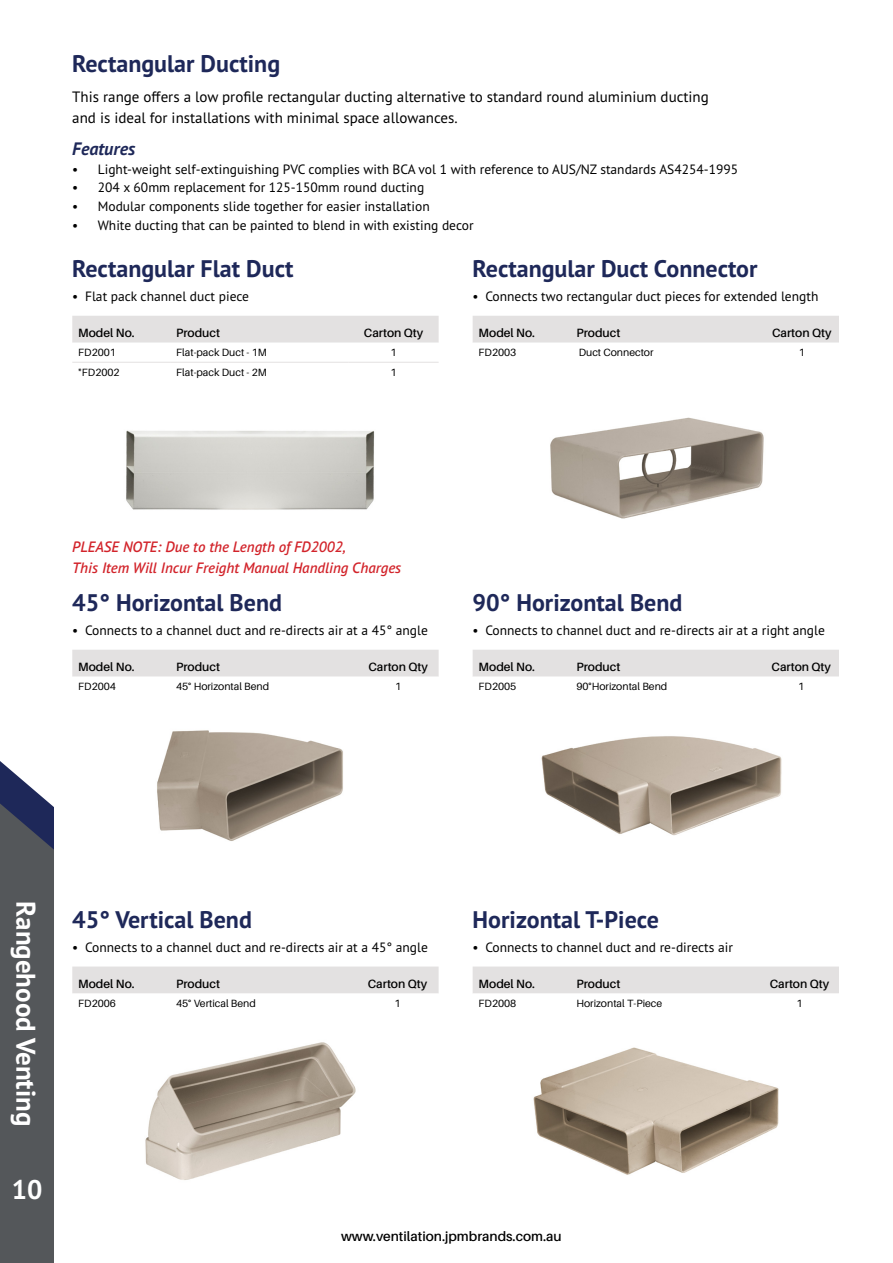
<style>
.page{position:relative;width:893px;height:1263px;background:#fff}
.page>*{position:absolute;margin:0;border:0;box-sizing:border-box;transform-origin:0 0}
.t1{font:700 27px "PT Sans Pro";color:#fff}
.t2{font:700 24px "PT Sans Pro";color:#1e2859}
.t3{font:italic 700 18px "PT Sans Pro";color:#1e2859}
.t4{font:15px/21px "PT Sans Pro";color:#000}
.t5{font:italic 600 15px/21px "PT Sans Pro";color:#d2232a}
.t6{font:13.5px "PT Sans Pro";color:#000}
.t7{font:600 13.5px "Aileron";color:#000}
.t8{font:600 12px "Aileron";color:#000}
.t9{font:10.5px "Aileron";color:#000}
.s1{font-family:"PT Sans Pro"}
</style>
<div class="page">
<img style="left:126px;top:430px;width:249px;height:80px">
<img style="left:550px;top:417px;width:214px;height:102px">
<img style="left:157px;top:730px;width:186px;height:111px">
<img style="left:541px;top:736px;width:241px;height:100px">
<img style="left:145px;top:1042px;width:211px;height:138px">
<img style="left:533px;top:1047px;width:246px;height:128px">
<svg style="left:0;top:761px;width:54px;height:502px;background:#565a60"></svg>
<div style="left:473px;top:966px;width:366px;height:27px;background:#e3e1e1"></div>
<div style="left:72px;top:316px;width:367px;height:27px;background:#e3e1e1"></div>
<hr style="left:72px;top:362px;width:98px;height:1px;background:#e3e1e1">
<hr style="left:170px;top:362px;width:179px;height:1px;background:#e3e1e1">
<hr style="left:349px;top:362px;width:90px;height:1px;background:#e3e1e1">
<div style="left:473px;top:316px;width:366px;height:27px;background:#e3e1e1"></div>
<div style="left:72px;top:650px;width:367px;height:27px;background:#e3e1e1"></div>
<div style="left:473px;top:650px;width:366px;height:27px;background:#e3e1e1"></div>
<div style="left:72px;top:966px;width:367px;height:27px;background:#e3e1e1"></div>
<h2 class="t2" style="left:72px;top:48px;width:209px">Rectangular Ducting</h2>
<p class="t4" style="left:72px;top:86px;width:638px">This range offers a low profile rectangular ducting alternative to standard round aluminium ducting and is ideal for installations with minimal space allowances.</p>
<h3 class="t3" style="left:72px;top:136px;width:64px">Features</h3>
<p class="t6" style="left:72px;top:160px;width:667px">• Light-weight self-extinguishing PVC complies with BCA vol 1 with reference to AUS/NZ standards AS4254-1995</p>
<p class="t6" style="left:72px;top:179px;width:353px">• 204 x 60mm replacement for 125-150mm round ducting</p>
<p class="t6" style="left:72px;top:198px;width:359px">• Modular components slide together for easier installation</p>
<p class="t6" style="left:72px;top:217px;width:403px">• White ducting that can be painted to blend in with existing decor</p>
<h2 class="t2" style="left:72px;top:252px;width:223px">Rectangular Flat Duct</h2>
<p class="t6" style="left:72px;top:287px;width:178px">• Flat pack channel duct piece</p>
<p class="t8" style="left:78px;top:326px;width:58px">Model No.</p>
<p class="t8" style="left:176px;top:326px;width:45px">Product</p>
<p class="t8" style="left:364px;top:326px;width:61px">Carton Qty</p>
<p class="t9" style="left:78px;top:347px;width:39px">FD2001</p>
<p class="t9" style="left:176px;top:347px;width:92px">Flat-pack Duct - 1M</p>
<p class="t9" style="left:391px;top:347px;width:8px">1</p>
<p class="t9" style="left:78px;top:367px;width:43px"><span class="s1">*</span>FD2002</p>
<p class="t9" style="left:176px;top:367px;width:92px">Flat-pack Duct - 2M</p>
<p class="t9" style="left:391px;top:367px;width:8px">1</p>
<h2 class="t2" style="left:473px;top:252px;width:286px">Rectangular Duct Connector</h2>
<p class="t6" style="left:473px;top:287px;width:347px">• Connects two rectangular duct pieces for extended length</p>
<p class="t8" style="left:479px;top:326px;width:58px">Model No.</p>
<p class="t8" style="left:576px;top:326px;width:45px">Product</p>
<p class="t8" style="left:772px;top:326px;width:61px">Carton Qty</p>
<p class="t9" style="left:479px;top:347px;width:39px">FD2003</p>
<p class="t9" style="left:579px;top:347px;width:76px">Duct Connector</p>
<p class="t9" style="left:799px;top:347px;width:8px">1</p>
<p class="t5" style="left:72px;top:536px;width:330px">PLEASE NOTE: Due to the Length of FD2002,<br>This Item Will Incur Freight Manual Handling Charges</p>
<h2 class="t2" style="left:72px;top:586px;width:211px">45° Horizontal Bend</h2>
<p class="t6" style="left:72px;top:621px;width:357px">• Connects to a channel duct and re-directs air at a 45° angle</p>
<p class="t8" style="left:78px;top:660px;width:58px">Model No.</p>
<p class="t8" style="left:176px;top:660px;width:45px">Product</p>
<p class="t8" style="left:368px;top:660px;width:61px">Carton Qty</p>
<p class="t9" style="left:78px;top:681px;width:39px">FD2004</p>
<p class="t9" style="left:176px;top:681px;width:95px">45° Horizontal Bend</p>
<p class="t9" style="left:395px;top:681px;width:8px">1</p>
<h2 class="t2" style="left:473px;top:586px;width:211px">90° Horizontal Bend</h2>
<p class="t6" style="left:473px;top:621px;width:354px">• Connects to channel duct and re-directs air at a right angle</p>
<p class="t8" style="left:479px;top:660px;width:58px">Model No.</p>
<p class="t8" style="left:576px;top:660px;width:45px">Product</p>
<p class="t8" style="left:772px;top:660px;width:61px">Carton Qty</p>
<p class="t9" style="left:479px;top:681px;width:39px">FD2005</p>
<p class="t9" style="left:576px;top:681px;width:92px">90°Horizontal Bend</p>
<p class="t9" style="left:798px;top:681px;width:8px">1</p>
<h1 class="t1" style="left:44px;top:901px;width:227px;rotate:90deg">Rangehood Venting</h1>
<h1 class="t1" style="left:12px;top:1171px;width:32px">10</h1>
<h2 class="t2" style="left:72px;top:903px;width:181px">45° Vertical Bend</h2>
<p class="t6" style="left:72px;top:938px;width:357px">• Connects to a channel duct and re-directs air at a 45° angle</p>
<p class="t8" style="left:78px;top:977px;width:58px">Model No.</p>
<p class="t8" style="left:176px;top:977px;width:45px">Product</p>
<p class="t8" style="left:368px;top:977px;width:61px">Carton Qty</p>
<p class="t9" style="left:78px;top:998px;width:39px">FD2006</p>
<p class="t9" style="left:176px;top:998px;width:81px">45° Vertical Bend</p>
<p class="t9" style="left:394px;top:998px;width:8px">1</p>
<h2 class="t2" style="left:473px;top:903px;width:188px">Horizontal T-Piece</h2>
<p class="t6" style="left:473px;top:938px;width:262px">• Connects to channel duct and re-directs air</p>
<p class="t8" style="left:479px;top:977px;width:58px">Model No.</p>
<p class="t8" style="left:576px;top:977px;width:45px">Product</p>
<p class="t8" style="left:770px;top:977px;width:61px">Carton Qty</p>
<p class="t9" style="left:479px;top:997px;width:39px">FD2008</p>
<p class="t9" style="left:576px;top:997px;width:87px">Horizontal T-Piece</p>
<p class="t9" style="left:796px;top:997px;width:8px">1</p>
<p class="t7" style="left:341px;top:1229px;width:222px">www.ventilation.jpmbrands.com.au</p>
</div>
